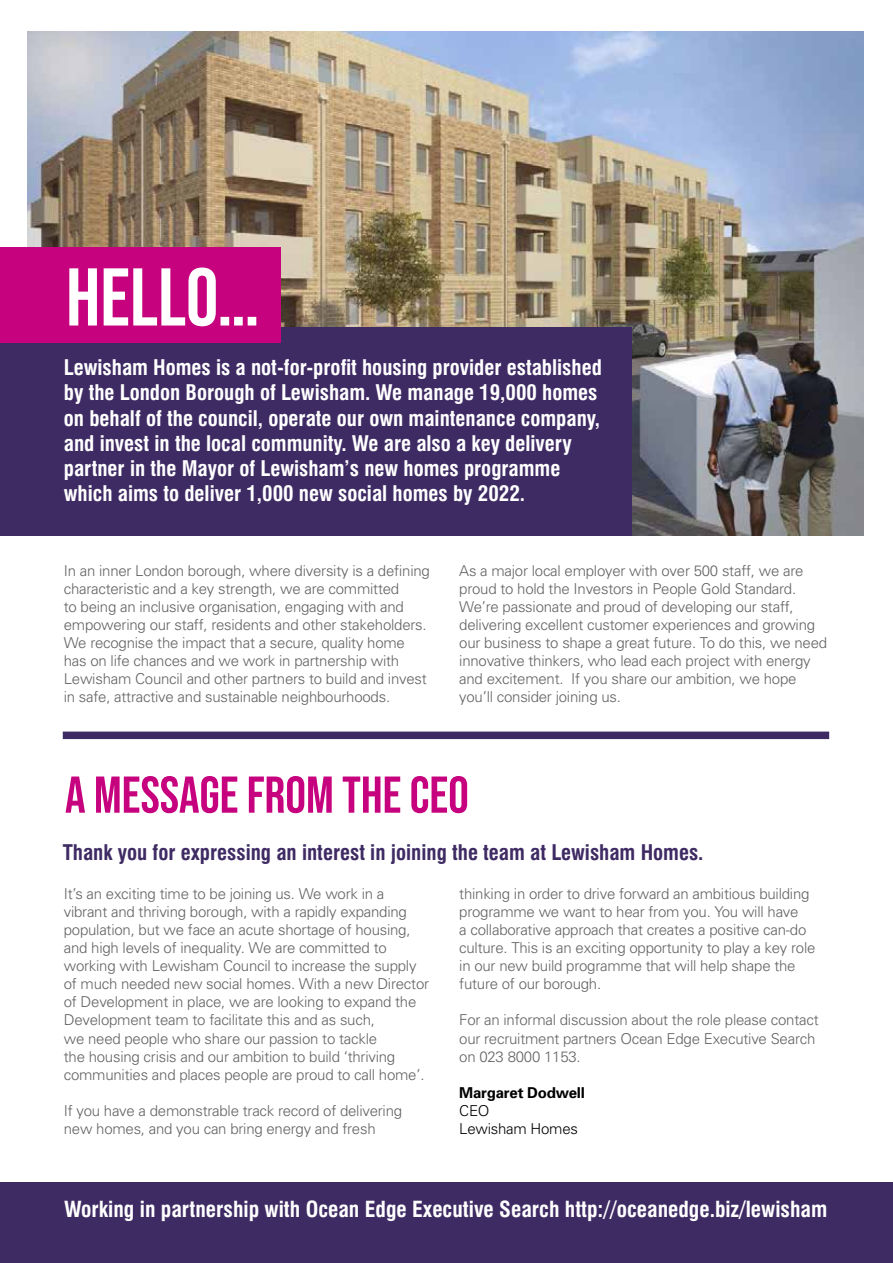
<style>
.page{position:relative;width:893px;height:1263px;background:#fff}
.page>*{position:absolute;margin:0;border:0;box-sizing:border-box;transform-origin:0 0}
.t1{font:81.75px "Bebas Neue";color:#fff}
.t2{font:51.75px "Bebas Neue";color:#c7027e}
.t3{font:700 condensed 21.6px "Swiss 721 BT";color:#fff}
.t4{font:700 condensed 21px/25.2px "Swiss 721 BT";color:#fff}
.t5{font:700 condensed 21px "Swiss 721 BT";color:#3f2b64}
.t6{font:300 15px/18px "Univers";letter-spacing:-.015em;color:#646363}
.t7{font:300 15px/18px "Univers";letter-spacing:-.015em;color:#000}
.t8{font:700 15px "Univers";letter-spacing:-.015em;color:#000}
</style>
<div class="page">
<div style="left:0;top:1182px;width:893px;height:81px;background:#3f2b64"></div>
<img style="left:28px;top:32px;width:835px;height:504px">
<div style="left:0;top:327px;width:631px;height:209px;background:#3f2b64"></div>
<div style="left:63px;top:731px;width:766px;height:8px;background:#3f2b64"></div>
<div style="left:0;top:247px;width:281px;height:96px;background:#c7027e"></div>
<h1 class="t1" style="left:66px;top:251px;width:194px">HELLO…</h1>
<p class="t4" style="left:64px;top:355px;width:539px">Lewisham Homes is a not-for-profit housing provider established by the London Borough of Lewisham. We manage 19,000 homes on behalf of the council, operate our own maintenance company, and invest in the local community. We are also a key delivery partner in the Mayor of Lewisham’s new homes programme which aims to deliver 1,000 new social homes by 2022.</p>
<p class="t6" style="left:64px;top:562px;width:368px">In an inner London borough, where diversity is a defining characteristic and a key strength, we are committed<br>to being an inclusive organisation, engaging with and empowering our staff, residents and other stakeholders.<br>We recognise the impact that a secure, quality home has on life chances and we work in partnership with Lewisham Council and other partners to build and invest in safe, attractive and sustainable neighbourhoods.</p>
<p class="t6" style="left:459px;top:562px;width:369px">As a major local employer with over 500 staff, we are proud to hold the Investors in People Gold Standard.<br>We’re passionate and proud of developing our staff, delivering excellent customer experiences and growing our business to shape a great future. To do this, we need innovative thinkers, who lead each project with energy and excitement. If you share our ambition, we hope you’ll consider joining us.</p>
<h2 class="t2" style="left:65px;top:765px;width:405px">A MESSAGE FROM THE CEO</h2>
<h3 class="t5" style="left:63px;top:839px;width:642px">Thank you for expressing an interest in joining the team at Lewisham Homes.</h3>
<p class="t6" style="left:64px;top:885px;width:367px">It’s an exciting time to be joining us. We work in a vibrant and thriving borough, with a rapidly expanding population, but we face an acute shortage of housing, and high levels of inequality. We are committed to working with Lewisham Council to increase the supply of much needed new social homes. With a new Director of Development in place, we are looking to expand the Development team to facilitate this and as such,<br>we need people who share our passion to tackle<br>the housing crisis and our ambition to build ‘thriving communities and places people are proud to call home’.</p>
<p class="t6" style="left:64px;top:1101px;width:340px">If you have a demonstrable track record of delivering new homes, and you can bring energy and fresh</p>
<p class="t6" style="left:459px;top:885px;width:358px">thinking in order to drive forward an ambitious building programme we want to hear from you. You will have<br>a collaborative approach that creates a positive can-do culture. This is an exciting opportunity to play a key role in our new build programme that will help shape the future of our borough.</p>
<p class="t6" style="left:459px;top:1011px;width:361px">For an informal discussion about the role please contact our recruitment partners Ocean Edge Executive Search on 023 8000 1153.</p>
<p class="t8" style="left:459px;top:1082px;width:127px">Margaret Dodwell</p>
<p class="t7" style="left:459px;top:1101px;width:120px">CEO<br>Lewisham Homes</p>
<h3 class="t3" style="left:64px;top:1196px;width:765px">Working in partnership with Ocean Edge Executive Search http://oceanedge.biz/lewisham</h3>
</div>
